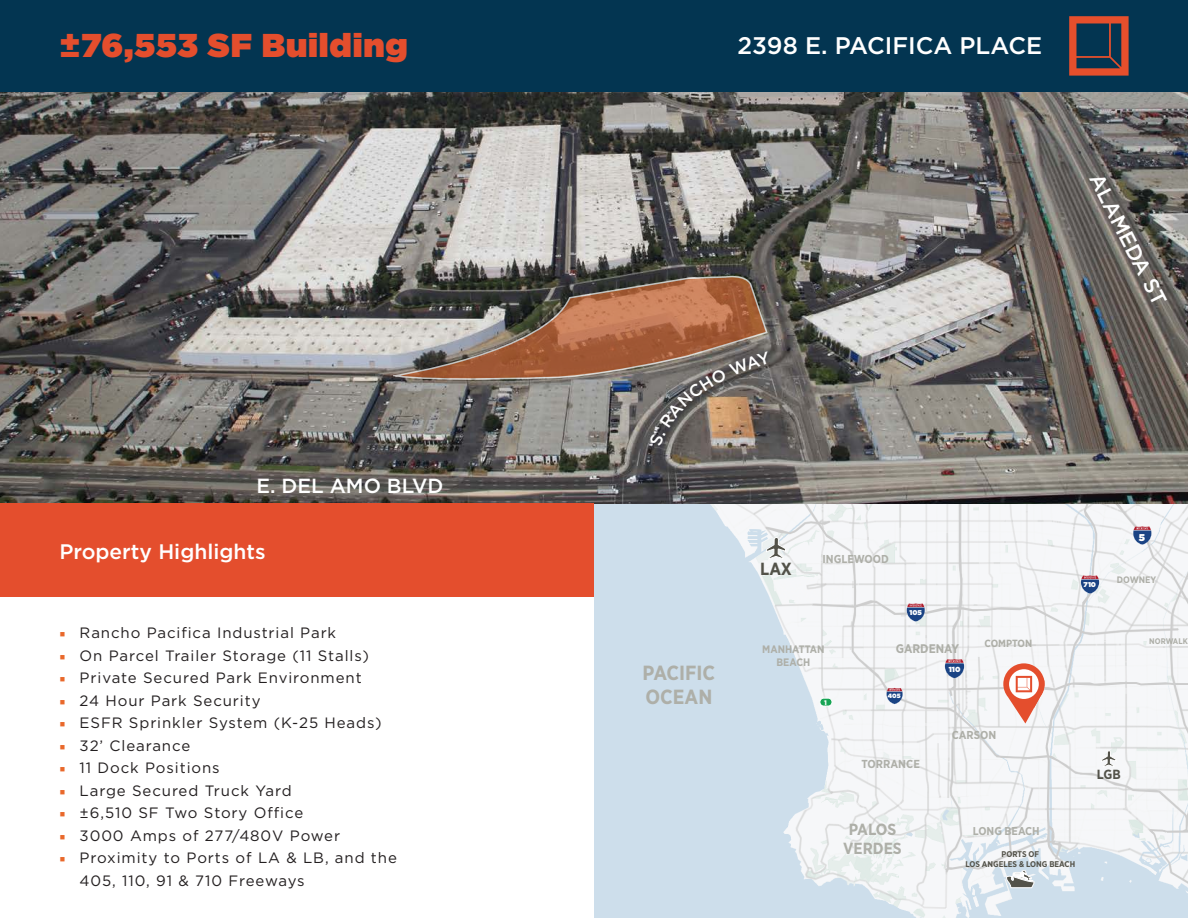
<style>
.page{position:relative;width:1188px;height:918px;background:#fff}
.page>*{position:absolute;margin:0;border:0;box-sizing:border-box;transform-origin:0 0}
.t1{font:900 33px "Gotham";letter-spacing:.025em;color:#e44e2d}
.t2{font:500 24px "Gotham";color:#fff}
.t3{font:500 21.15px "Gotham";color:#fff}
.t4{font:500 21px "Gotham";color:#fff}
.t5{font:500 20.4px "Gotham";color:#fff}
.t6{font:700 20.4px "Gotham Narrow";color:#aeafa8}
.t7{font:700 17.55px "Gotham Narrow";color:#535249}
.t8{font:700 16.05px/19.4px "Gotham Narrow";color:#aeafa8;text-align:center}
.t9{font:15px/22.5px "Gotham";letter-spacing:.06em;color:#231f20}
.t10{font:700 13.2px "Gotham Narrow";color:#535249}
.t11{font:700 12.45px "Gotham Narrow";color:#aeafa8}
.t12{font:700 11.55px "Gotham Narrow";color:#aeafa8}
.t13{font:700 11.4px "Gotham Narrow";color:#aeafa8}
.t14{font:700 10.8px "Gotham Narrow";color:#aeafa8}
.t15{font:700 10.5px "Gotham Narrow";color:#aeafa8}
.t16{font:900 9.9px "Gotham";color:#fff}
.t17{font:700 9.45px "Gotham Narrow";color:#aeafa8}
.t18{font:700 8.25px/9.9px "Gotham Narrow";color:#535249;text-align:center}
.t19{font:700 8.1px "Gotham Narrow";color:#aeafa8}
.t20{font:900 7.35px "Gotham";color:#fff}
.t21{font:900 7.05px "Gotham";color:#fff}
.t22{font:900 6.9px "Gotham";color:#fff}
.t23{font:900 6.6px "Gotham";color:#fff}
.t24{font:900 6.15px "Gotham";color:#fff}
.s1{font-family:"Minion Pro";color:#e9682b}
</style>
<div class="page">
<div style="left:0;top:0;width:1188px;height:92px;background:#033551"></div>
<svg style="left:1069px;top:16px;width:60px;height:60px"></svg>
<img style="left:0;top:93px;width:1188px;height:411px">
<div style="left:0;top:503px;width:594px;height:94px;background:#e44e2d"></div>
<img style="left:594px;top:504px;width:594px;height:414px">
<svg style="left:766px;top:474px;width:20px;height:135px"></svg>
<div style="left:820px;top:698px;width:12px;height:8px;background:#17a454;border-radius:4px"></div>
<div style="left:820px;top:698px;width:12px;height:8px;border:1px solid #fff;border-radius:4px"></div>
<svg style="left:886px;top:688px;width:17px;height:16px"></svg>
<svg style="left:945px;top:659px;width:19px;height:19px"></svg>
<svg style="left:907px;top:603px;width:18px;height:19px"></svg>
<svg style="left:1101px;top:703px;width:15px;height:102px"></svg>
<svg style="left:1081px;top:575px;width:18px;height:19px"></svg>
<svg style="left:1133px;top:526px;width:19px;height:19px"></svg>
<svg style="left:1003px;top:663px;width:42px;height:61px"></svg>
<svg style="left:1006px;top:871px;width:28px;height:17px"></svg>
<img style="left:394px;top:276px;width:377px;height:171px">
<p class="t1" style="left:59px;top:22px;width:350px">±76,553 SF Building</p>
<p class="t5" style="left:256px;top:472px;width:188px">E. DEL AMO BLVD</p>
<p class="t4" style="left:59px;top:538px;width:208px">Property Highlights</p>
<p class="t9" style="left:59px;top:622px;width:278px"><span class="s1">■</span> Rancho Pacifica Industrial Park</p>
<p class="t9" style="left:59px;top:644px;width:311px"><span class="s1">■</span> On Parcel Trailer Storage (11 Stalls)</p>
<p class="t9" style="left:59px;top:667px;width:304px"><span class="s1">■</span> Private Secured Park Environment</p>
<p class="t9" style="left:59px;top:689px;width:203px"><span class="s1">■</span> 24 Hour Park Security</p>
<p class="t9" style="left:59px;top:712px;width:324px"><span class="s1">■</span> ESFR Sprinkler System (K-25 Heads)</p>
<p class="t9" style="left:59px;top:734px;width:132px"><span class="s1">■</span> 32’ Clearance</p>
<p class="t9" style="left:59px;top:757px;width:162px"><span class="s1">■</span> 11 Dock Positions</p>
<p class="t9" style="left:59px;top:779px;width:234px"><span class="s1">■</span> Large Secured Truck Yard</p>
<p class="t9" style="left:59px;top:802px;width:245px"><span class="s1">■</span> ±6,510 SF Two Story Office</p>
<p class="t9" style="left:59px;top:824px;width:282px"><span class="s1">■</span> 3000 Amps of 277/480V Power</p>
<p class="t9" style="left:80px;top:847px;width:319px;text-indent:-20px"><span class="s1">■</span> Proximity to Ports of LA &amp; LB, and the<br>405, 110, 91 &amp; 710 Freeways</p>
<h2 class="t2" style="left:738px;top:30px;width:306px">2398 E. PACIFICA PLACE</h2>
<p class="t3" style="left:1108px;top:169px;width:146px;rotate:63deg">ALAMEDA ST</p>
<p class="t6" style="left:643px;top:659px;width:74px">PACIFIC</p>
<p class="t6" style="left:646px;top:684px;width:68px">OCEAN</p>
<p class="t7" style="left:760px;top:558px;width:33px">LAX</p>
<p class="t13" style="left:822px;top:552px;width:68px">INGLEWOOD</p>
<p class="t22" style="left:910px;top:608px;width:14px">105</p>
<p class="t14" style="left:762px;top:643px;width:64px">MANHATTAN</p>
<p class="t14" style="left:777px;top:656px;width:35px">BEACH</p>
<p class="t23" style="left:824px;top:698px;width:4px">1</p>
<p class="t11" style="left:896px;top:640px;width:65px">GARDENAY</p>
<p class="t24" style="left:888px;top:692px;width:14px">405</p>
<p class="t20" style="left:949px;top:664px;width:13px">110</p>
<p class="t15" style="left:984px;top:637px;width:49px">COMPTON</p>
<p class="t12" style="left:861px;top:756px;width:60px">TORRANCE</p>
<p class="t12" style="left:952px;top:728px;width:46px">CARSON</p>
<p class="t21" style="left:1084px;top:580px;width:14px">710</p>
<p class="t16" style="left:1139px;top:530px;width:8px">5</p>
<p class="t17" style="left:1117px;top:573px;width:41px">DOWNEY</p>
<p class="t19" style="left:1149px;top:636px;width:40px">NORWALK</p>
<p class="t10" style="left:1097px;top:766px;width:25px">LGB</p>
<p class="t8" style="left:843px;top:819px;width:60px">PALOS<br>VERDES</p>
<p class="t13" style="left:973px;top:824px;width:68px">LONG BEACH</p>
<p class="t18" style="left:965px;top:849px;width:111px">PORTS OF<br>LOS ANGELES &amp; LONG BEACH</p>
</div>
